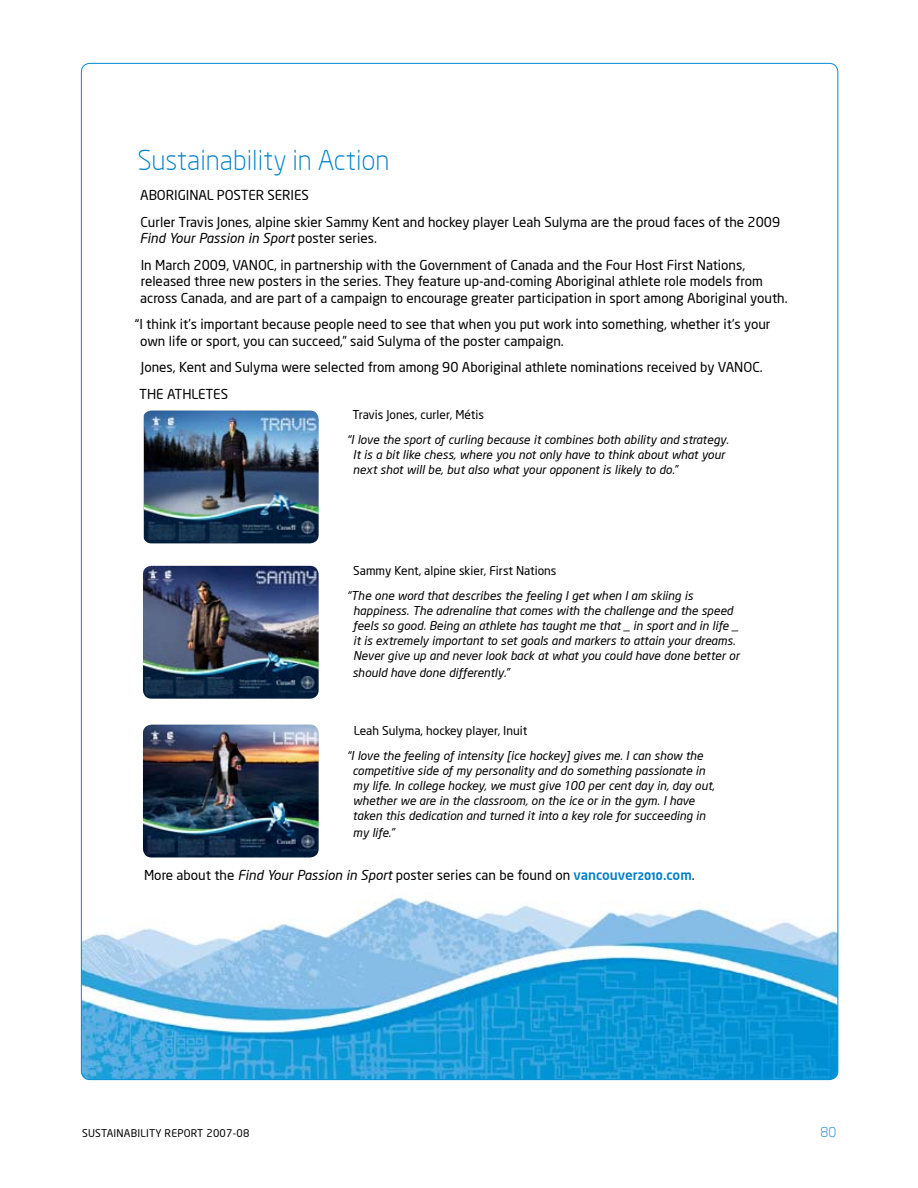
<style>
.page{position:relative;width:918px;height:1188px;background:#fff}
.page>*{position:absolute;margin:0;border:0;box-sizing:border-box;transform-origin:0 0}
.t1{font:300 27px "Neo Sans Two";color:#0081c6}
.t2{font:13.5px/26.5px "Neo Sans Two";color:#000}
.t3{font:300 13.5px "Neo Sans Two";color:#0081c6}
.t4{font:italic 12px/15px "Neo Sans Two";color:#000}
.t5{font:12px "Neo Sans Two";color:#000}
.t6{font:10.5px "Neo Sans Two";letter-spacing:.02em;color:#000}
.s1{font-style:italic}
.s2{font-weight:500;color:#0081c6}
</style>
<div class="page">
<img style="left:81px;top:897px;width:757px;height:183px">
<img style="left:144px;top:411px;width:175px;height:132px">
<img style="left:143px;top:566px;width:176px;height:133px">
<img style="left:143px;top:725px;width:176px;height:132px">
<h1 class="t1" style="left:137px;top:144px;width:254px">Sustainability in Action</h1>
<p class="t2" style="left:140px;top:181px;width:25px">Aboriginal</p>
<p class="t2" style="left:217px;top:181px;width:17px">Poster</p>
<p class="t2" style="left:141px;top:181px;width:641px;text-indent:127px">Series<br>Curler Travis Jones, alpine skier Sammy Kent and hockey player Leah Sulyma are the proud faces of the 2009</p>
<p class="t2" style="left:140px;top:225px;width:607px"><span class="s1">Find Your Passion in Sport</span> poster series.<br>In March 2009, VANOC, in partnership with the Government of Canada and the Four Host First Nations,</p>
<p class="t2" style="left:140px;top:273px;width:649px;line-height:16.5px">released three new posters in the series. They feature up-and-coming Aboriginal athlete role models from across Canada, and are part of a campaign to encourage greater participation in sport among Aboriginal youth.</p>
<p class="t2" style="left:140px;top:316px;width:632px;line-height:16.5px;text-indent:-5px">“I think it’s important because people need to see that when you put work into something, whether it’s your own life or sport, you can succeed,” said Sulyma of the poster campaign.</p>
<p class="t2" style="left:139px;top:354px;width:625px">Jones, Kent and Sulyma were selected from among 90 Aboriginal athlete nominations received by VANOC.<br>The Athletes</p>
<p class="t5" style="left:352px;top:407px;width:133px">Travis Jones, curler, Métis</p>
<p class="t4" style="left:353px;top:432px;width:377px;text-indent:-6px">“I love the sport of curling because it combines both ability and strategy.<br>It is a bit like chess, where you not only have to think about what your next shot will be, but also what your opponent is likely to do.”</p>
<p class="t5" style="left:353px;top:563px;width:205px">Sammy Kent, alpine skier, First Nations</p>
<p class="t4" style="left:353px;top:588px;width:388px;text-indent:-6px">“The one word that describes the feeling I get when I am skiing is happiness. The adrenaline that comes with the challenge and the speed feels so good. Being an athlete has taught me that _ in sport and in life _ it is extremely important to set goals and markers to attain your dreams.<br>Never give up and never look back at what you could have done better or</p>
<p class="t4" style="left:352px;top:665px;width:159px">should have done differently.”</p>
<p class="t5" style="left:354px;top:723px;width:175px">Leah Sulyma, hockey player, Inuit</p>
<p class="t4" style="left:353px;top:748px;width:364px;text-indent:-6px">“I love the feeling of intensity [ice hockey] gives me. I can show the competitive side of my personality and do something passionate in my life. In college hockey, we must give 100 per cent day in, day out, whether we are in the classroom, on the ice or in the gym. I have taken this dedication and turned it into a key role for succeeding in</p>
<p class="t4" style="left:353px;top:824px;width:43px">my life.”</p>
<p class="t2" style="left:144px;top:862px;width:552px">More about the <span class="s1">Find Your Passion in Sport</span> poster series can be found on <span class="s2">vancouver~.com</span>.</p>
<p class="t6" style="left:82px;top:1126px;width:13px">Sustaina</p>
<p class="t6" style="left:131px;top:1126px;width:12px">bilit</p>
<p class="t6" style="left:155px;top:1126px;width:24px">y Report</p>
<p class="t6" style="left:206px;top:1126px;width:44px">2007-08</p>
<p class="t3" style="left:821px;top:1124px;width:17px">80</p>
</div>
